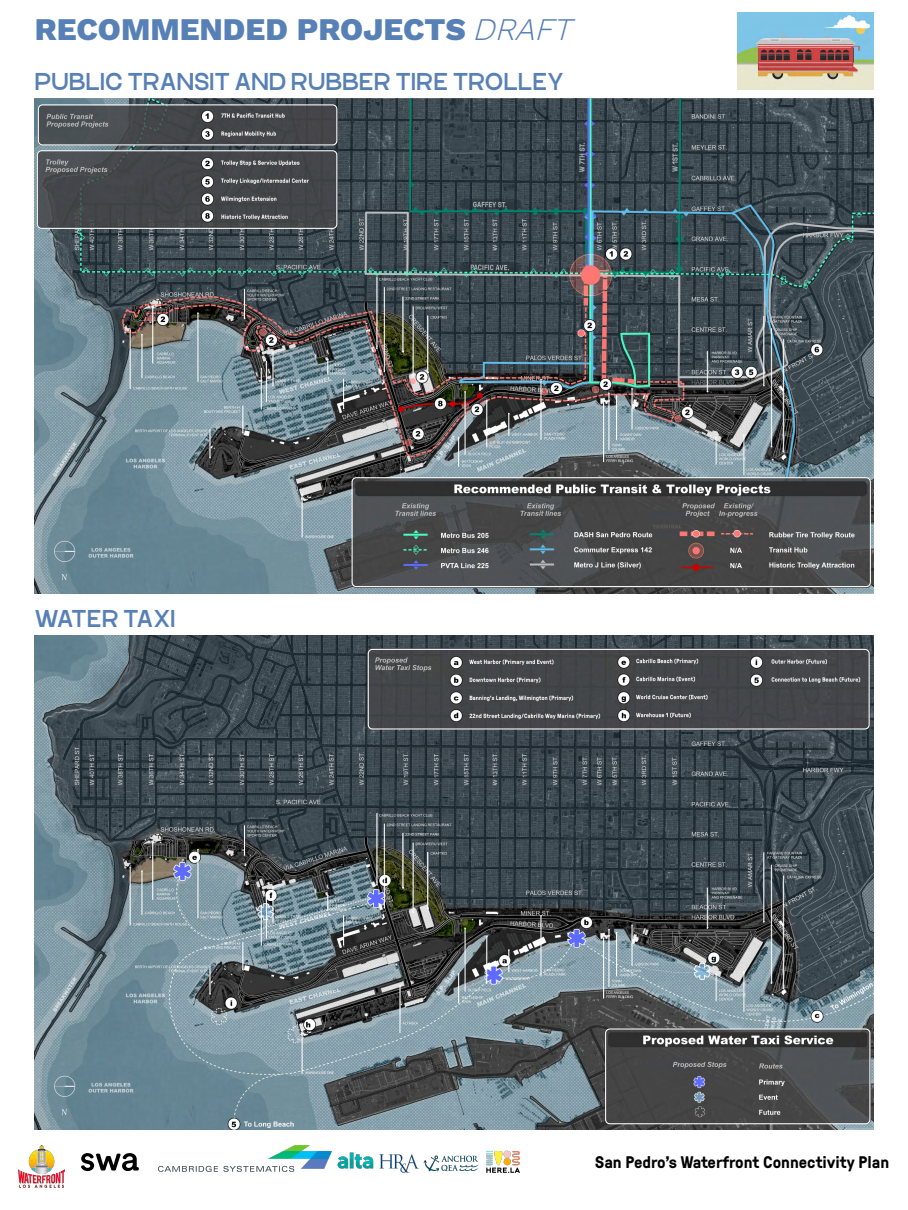
<style>
.page{position:relative;width:908px;height:1210px;background:#fff}
.page>*{position:absolute;margin:0;border:0;box-sizing:border-box;transform-origin:0 0}
.t1{font:800 31.5px "Work Sans";color:#5780b6}
.t2{font:900 22.75px "Work Sans";color:#5780b6}
.t3{font:700 16.8px "GT Pressura";color:#000}
.s1{font-weight:300;font-style:italic}
</style>
<div class="page">
<img style="left:19px;top:1145px;width:46px;height:43px">
<svg style="left:81px;top:1153px;width:58px;height:18px"></svg>
<img style="left:158px;top:1145px;width:173px;height:26px">
<img style="left:331px;top:1151px;width:43px;height:18px">
<img style="left:486px;top:1150px;width:33px;height:22px">
<img style="left:423px;top:1155px;width:56px;height:17px">
<img style="left:379px;top:1154px;width:39px;height:18px">
<img style="left:35px;top:99px;width:838px;height:494px">
<img style="left:35px;top:635px;width:838px;height:494px">
<img style="left:737px;top:13px;width:136px;height:77px">
<div style="left:38px;top:104px;width:299px;height:41px;border:1px solid #fff;border-radius:4px"></div>
<div style="left:351px;top:477px;width:519px;height:110px;border:1px solid #fff;border-radius:4px"></div>
<hr style="left:130px;top:331px;width:1px;height:58px;background:#fff">
<hr style="left:142px;top:335px;width:1px;height:43px;background:#fff">
<hr style="left:152px;top:307px;width:1px;height:56px;background:#fff">
<hr style="left:198px;top:313px;width:1px;height:69px;background:#fff">
<svg style="left:244px;top:289px;width:1px;height:30px"></svg>
<hr style="left:261px;top:369px;width:1px;height:40px;background:#fff">
<hr style="left:266px;top:361px;width:1px;height:41px;background:#fff">
<hr style="left:273px;top:350px;width:1px;height:36px;background:#fff">
<svg style="left:327px;top:358px;width:1px;height:16px"></svg>
<svg style="left:343px;top:379px;width:1px;height:30px"></svg>
<svg style="left:242px;top:405px;width:1px;height:28px"></svg>
<svg style="left:209px;top:429px;width:2px;height:29px"></svg>
<hr style="left:302px;top:493px;width:1px;height:44px;background:#fff">
<hr style="left:376px;top:277px;width:1px;height:71px;background:#fff">
<hr style="left:384px;top:287px;width:1px;height:84px;background:#fff">
<hr style="left:402px;top:296px;width:1px;height:55px;background:#fff">
<hr style="left:413px;top:306px;width:1px;height:70px;background:#fff">
<hr style="left:427px;top:315px;width:1px;height:57px;background:#fff">
<hr style="left:464px;top:392px;width:1px;height:63px;background:#fff">
<hr style="left:458px;top:437px;width:1px;height:30px;background:#fff">
<hr style="left:486px;top:400px;width:1px;height:47px;background:#fff">
<svg style="left:508px;top:413px;width:1px;height:23px"></svg>
<hr style="left:540px;top:379px;width:1px;height:61px;background:#fff">
<hr style="left:603px;top:401px;width:1px;height:61px;background:#fff">
<hr style="left:608px;top:393px;width:1px;height:57px;background:#fff">
<hr style="left:616px;top:396px;width:1px;height:44px;background:#fff">
<hr style="left:631px;top:389px;width:1px;height:40px;background:#fff">
<svg style="left:715px;top:436px;width:1px;height:28px"></svg>
<hr style="left:743px;top:435px;width:1px;height:40px;background:#fff">
<hr style="left:770px;top:328px;width:1px;height:119px;background:#fff">
<hr style="left:707px;top:351px;width:1px;height:40px;background:#fff">
<hr style="left:763px;top:316px;width:1px;height:69px;background:#fff">
<hr style="left:782px;top:339px;width:1px;height:113px;background:#fff">
<div style="left:367px;top:649px;width:502px;height:80px;border:1px solid #fff;border-radius:4px"></div>
<div style="left:605px;top:1028px;width:265px;height:96px;border:1px solid #fff;border-radius:4px"></div>
<hr style="left:130px;top:867px;width:1px;height:58px;background:#fff">
<hr style="left:142px;top:871px;width:1px;height:44px;background:#fff">
<hr style="left:152px;top:843px;width:1px;height:57px;background:#fff">
<hr style="left:198px;top:849px;width:1px;height:69px;background:#fff">
<hr style="left:244px;top:825px;width:1px;height:30px;background:#fff">
<hr style="left:261px;top:905px;width:1px;height:41px;background:#fff">
<hr style="left:266px;top:898px;width:1px;height:40px;background:#fff">
<hr style="left:273px;top:886px;width:1px;height:37px;background:#fff">
<svg style="left:327px;top:895px;width:1px;height:16px"></svg>
<hr style="left:343px;top:915px;width:1px;height:30px;background:#fff">
<svg style="left:242px;top:942px;width:1px;height:28px"></svg>
<svg style="left:209px;top:965px;width:2px;height:29px"></svg>
<hr style="left:302px;top:1030px;width:1px;height:43px;background:#fff">
<hr style="left:399px;top:986px;width:1px;height:47px;background:#fff">
<hr style="left:376px;top:813px;width:1px;height:72px;background:#fff">
<hr style="left:384px;top:823px;width:1px;height:85px;background:#fff">
<hr style="left:402px;top:833px;width:1px;height:55px;background:#fff">
<hr style="left:413px;top:843px;width:1px;height:69px;background:#fff">
<hr style="left:427px;top:852px;width:1px;height:57px;background:#fff">
<hr style="left:464px;top:928px;width:1px;height:63px;background:#fff">
<svg style="left:458px;top:973px;width:1px;height:30px"></svg>
<hr style="left:486px;top:936px;width:1px;height:48px;background:#fff">
<svg style="left:508px;top:949px;width:1px;height:23px"></svg>
<hr style="left:540px;top:916px;width:1px;height:60px;background:#fff">
<hr style="left:603px;top:938px;width:1px;height:60px;background:#fff">
<hr style="left:608px;top:929px;width:1px;height:58px;background:#fff">
<hr style="left:616px;top:932px;width:1px;height:44px;background:#fff">
<hr style="left:631px;top:925px;width:1px;height:40px;background:#fff">
<svg style="left:715px;top:973px;width:1px;height:28px"></svg>
<hr style="left:743px;top:971px;width:1px;height:40px;background:#fff">
<hr style="left:770px;top:864px;width:1px;height:119px;background:#fff">
<hr style="left:707px;top:887px;width:1px;height:41px;background:#fff">
<hr style="left:763px;top:852px;width:1px;height:70px;background:#fff">
<hr style="left:782px;top:875px;width:1px;height:113px;background:#fff">
<div style="left:37px;top:150px;width:300px;height:79px;border:1px solid #fff;border-radius:4px"></div>
<h1 class="t1" style="left:35px;top:11px;width:548px">RECOMMENDED PROJECTS <span class="s1">DRAFT</span></h1>
<p class="t2" style="left:35px;top:68px;width:530px">PUBLIC TRANSIT AND RUBBER TIRE TROLLEY</p>
<p class="t2" style="left:34px;top:605px;width:142px">WATER TAXI</p>
<p class="t3" style="left:595px;top:1150px;width:295px">San Pedro’s Waterfront Connectivity Plan</p>
</div>
